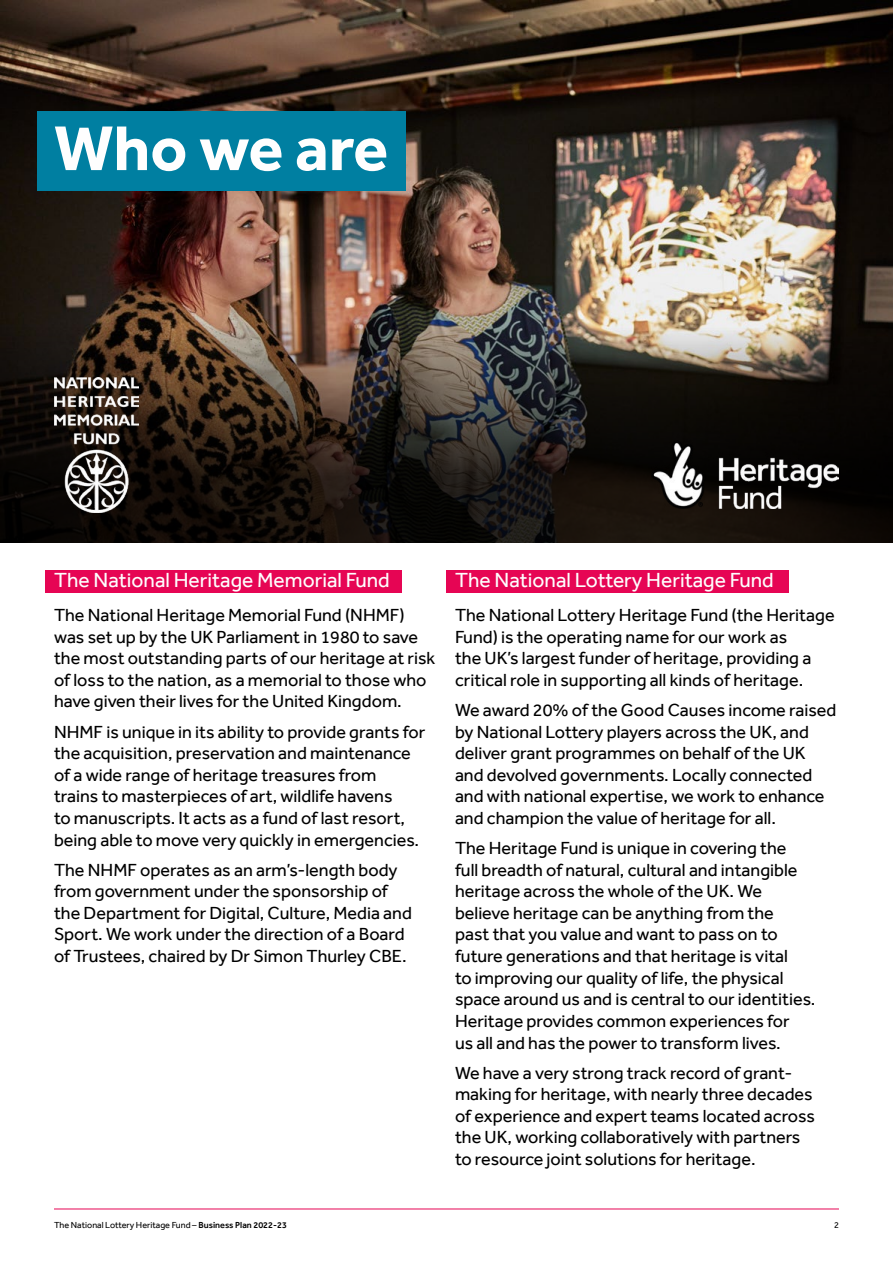
<style>
.page{position:relative;width:893px;height:1263px;background:#fff}
.page>*{position:absolute;margin:0;border:0;box-sizing:border-box;transform-origin:0 0}
.Header_2{font:700 65.25px "Effra";color:#fefefe}
.Header_3{font:21px "Effra";color:#fefefe}
.t1{font:18px/21.6px "Effra";color:#000}
.t2{font:9px "Effra";color:#000}
.s1{font-weight:500}
</style>
<div class="page">
<hr style="left:54px;top:1208px;width:785px;height:1px;background:#e60554">
<div style="left:45px;top:570px;width:357px;height:23px;background:#e60554"></div>
<img style="left:0;top:0;width:893px;height:285px">
<img style="left:0;top:285px;width:893px;height:258px">
<div style="left:37px;top:112px;width:368px;height:79px;background:#007fa1"></div>
<img style="left:54px;top:377px;width:84px;height:135px">
<img style="left:652px;top:441px;width:187px;height:67px">
<div style="left:446px;top:570px;width:343px;height:23px;background:#e60554"></div>
<h2 class="Header_2" style="left:54px;top:109px;width:336px">Who we are</h2>
<h3 class="Header_3" style="left:54px;top:567px;width:337px">The National Heritage Memorial Fund</h3>
<p class="t1" style="left:54px;top:604px;width:383px">The National Heritage Memorial Fund (NHMF) was set up by the UK Parliament in 1980 to save the most outstanding parts of our heritage at risk of loss to the nation, as a memorial to those who have given their lives for the United Kingdom.</p>
<p class="t1" style="left:54px;top:720px;width:373px">NHMF is unique in its ability to provide grants for the acquisition, preservation and maintenance of a wide range of heritage treasures from trains to masterpieces of art, wildlife havens<br>to manuscripts. It acts as a fund of last resort, being able to move very quickly in emergencies.</p>
<p class="t1" style="left:54px;top:859px;width:359px">The NHMF operates as an arm’s-length body from government under the sponsorship of the Department for Digital, Culture, Media and Sport. We work under the direction of a Board of Trustees, chaired by Dr Simon Thurley CBE.</p>
<h3 class="Header_3" style="left:455px;top:567px;width:320px">The National Lottery Heritage Fund</h3>
<p class="t1" style="left:455px;top:604px;width:381px">The National Lottery Heritage Fund (the Heritage Fund) is the operating name for our work as<br>the UK’s largest funder of heritage, providing a critical role in supporting all kinds of heritage.</p>
<p class="t1" style="left:455px;top:699px;width:383px">We award 20% of the Good Causes income raised by National Lottery players across the UK, and deliver grant programmes on behalf of the UK and devolved governments. Locally connected and with national expertise, we work to enhance and champion the value of heritage for all.</p>
<p class="t1" style="left:455px;top:837px;width:362px">The Heritage Fund is unique in covering the<br>full breadth of natural, cultural and intangible heritage across the whole of the UK. We believe heritage can be anything from the<br>past that you value and want to pass on to future generations and that heritage is vital<br>to improving our quality of life, the physical space around us and is central to our identities.<br>Heritage provides common experiences for<br>us all and has the power to transform lives.</p>
<p class="t1" style="left:455px;top:1061px;width:362px">We have a very strong track record of grant&shy;making for heritage, with nearly three decades of experience and expert teams located across the UK, working collaboratively with partners to resource joint solutions for heritage.</p>
<p class="t2" style="left:54px;top:1219px;width:234px">The National Lottery Heritage Fund – <span class="s1">Business Plan 2022-23</span></p>
<p class="t2" style="left:834px;top:1219px;width:6px">2</p>
</div>
